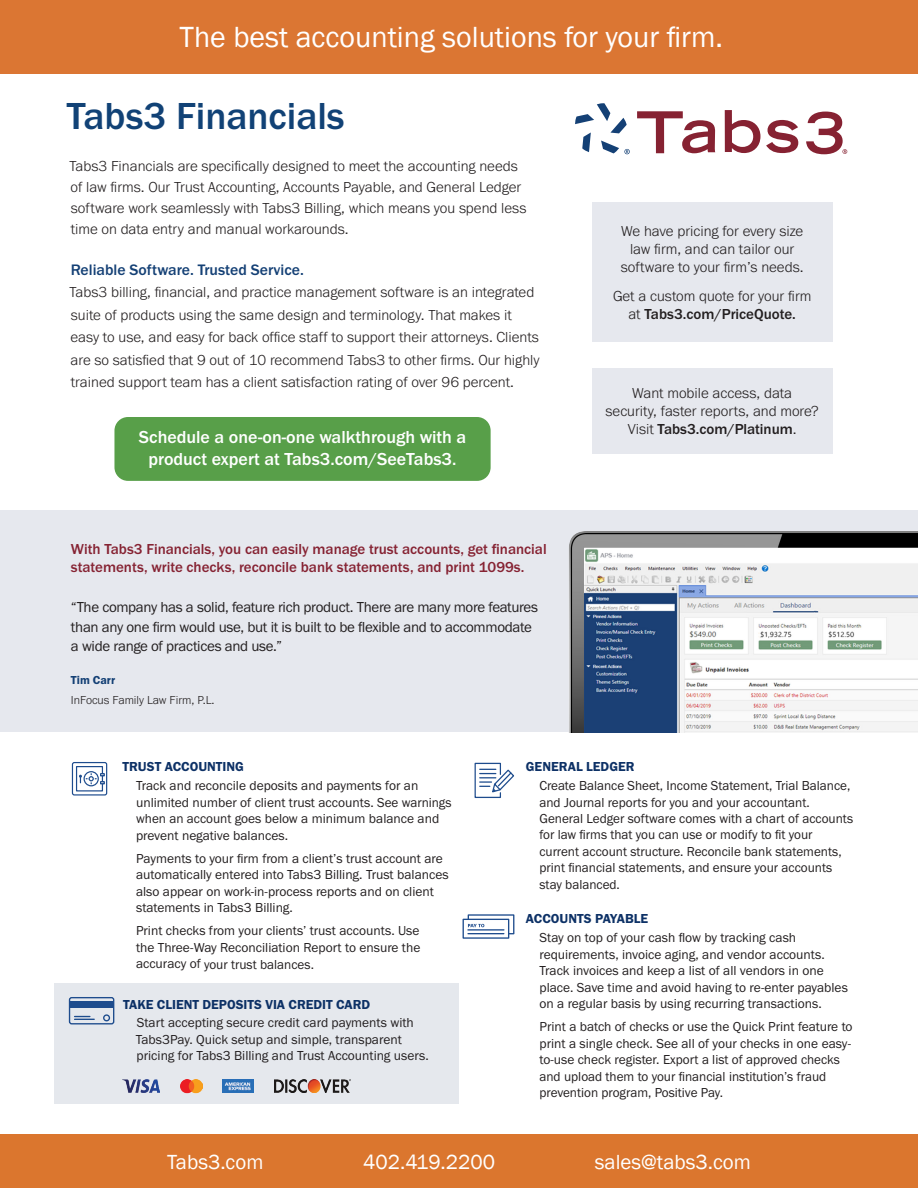
<style>
.page{position:relative;width:918px;height:1188px;background:#fff}
.page>*{position:absolute;margin:0;border:0;box-sizing:border-box;transform-origin:0 0}
.t1{font:500 39px "Franklin Gothic URW";color:#114276}
.t2{font:30px "Franklin Gothic";color:#fff}
.t3{font:21px "Franklin Gothic";color:#fff}
.t4{font:500 18px/21.6px "Franklin Gothic URW";color:#fff;text-align:center}
.t5{font:500 15.75px "Franklin Gothic URW";color:#144075}
.t6{font:300 15px/18px "Franklin Gothic URW";color:#231f20;text-align:center}
.t7{font:15px/19.5px "Franklin Gothic URW Boo";letter-spacing:-.02em;color:#231f20}
.t8{font:500 15px/18px "Franklin Gothic URW";color:#862333}
.t9{font:13.5px/16.5px "Franklin Gothic URW Boo";color:#231f20}
.t10{font:13.5px "Franklin Gothic URW Dem";color:#0d3166}
.t11{font:300 12px "Franklin Gothic URW";color:#231f20}
.t12{font:12px "Franklin Gothic URW Dem";color:#144075}
.s1{font-weight:500}
</style>
<div class="page">
<div style="left:0;top:1134px;width:918px;height:54px;background:#db762e"></div>
<div style="left:0;top:0;width:918px;height:73px;background:#db7633"></div>
<div style="left:114px;top:417px;width:377px;height:64px;background:#589f49;border-radius:14px"></div>
<div style="left:72px;top:762px;width:35px;height:34px;border:1px solid #1e4c8d;border-radius:2px"></div>
<svg style="left:76px;top:766px;width:29px;height:26px"></svg>
<svg style="left:467px;top:914px;width:48px;height:21px"></svg>
<div style="left:463px;top:919px;width:46px;height:20px;border:1px solid #1e4c8d"></div>
<svg style="left:474px;top:762px;width:40px;height:36px"></svg>
<div style="left:54px;top:984px;width:404px;height:120px;background:#e5e8ed"></div>
<img style="left:274px;top:1080px;width:76px;height:13px">
<img style="left:180px;top:1079px;width:22px;height:14px">
<img style="left:123px;top:1080px;width:37px;height:12px">
<img style="left:222px;top:1080px;width:32px;height:13px">
<div style="left:69px;top:997px;width:45px;height:27px;border:1px solid #1e4c8d;border-radius:2px"></div>
<div style="left:70px;top:1001px;width:44px;height:6px;background:#1e4c8d"></div>
<svg style="left:75px;top:1016px;width:19px;height:4px"></svg>
<div style="left:103px;top:1014px;width:7px;height:7px;border:1px solid #1e4c8d;border-radius:50%"></div>
<svg style="left:637px;top:111px;width:78px;height:42px"></svg>
<svg style="left:725px;top:110px;width:73px;height:43px"></svg>
<svg style="left:806px;top:112px;width:41px;height:42px"></svg>
<svg style="left:575px;top:103px;width:55px;height:51px"></svg>
<div style="left:592px;top:369px;width:240px;height:85px;background:#e6e8ee"></div>
<div style="left:592px;top:203px;width:240px;height:139px;background:#e6e8ee"></div>
<div style="left:0;top:510px;width:362px;height:222px;background:#e6e8ee"></div>
<img style="left:362px;top:510px;width:556px;height:222px">
<h2 class="t2" style="left:179px;top:18px;width:545px">The best accounting solutions for your firm.</h2>
<h1 class="t1" style="left:67px;top:92px;width:279px">Tabs3 Financials</h1>
<p class="t6" style="left:70px;top:155px;width:458px;line-height:21px;text-align:left">Tabs3 Financials are specifically designed to meet the accounting needs of law firms. Our Trust Accounting, Accounts Payable, and General Ledger software work seamlessly with Tabs3 Billing, which means you spend less time on data entry and manual workarounds.</p>
<p class="t5" style="left:71px;top:260px;width:235px">Reliable Software. Trusted Service.</p>
<p class="t6" style="left:70px;top:281px;width:471px;line-height:22.5px;text-align:left">Tabs3 billing, financial, and practice management software is an integrated suite of products using the same design and terminology. That makes it easy to use, and easy for back office staff to support their attorneys. Clients are so satisfied that 9 out of 10 recommend Tabs3 to other firms. Our highly trained support team has a client satisfaction rating of over 96 percent.</p>
<h3 class="t4" style="left:139px;top:426px;width:329px">Schedule a one-on-one walkthrough with a product expert at Tabs3.com/SeeTabs3.</h3>
<p class="t8" style="left:71px;top:540px;width:477px">With Tabs3 Financials, you can easily manage trust accounts, get financial statements, write checks, reconcile bank statements, and print 1099s.</p>
<p class="t7" style="left:71px;top:597px;width:469px">“The company has a solid, feature rich product. There are many more features than any one firm would use, but it is built to be flexible and to accommodate a wide range of practices and use.”</p>
<p class="t12" style="left:71px;top:673px;width:46px">Tim Carr</p>
<p class="t11" style="left:71px;top:693px;width:145px">InFocus Family Law Firm, P.L.</p>
<p class="t6" style="left:621px;top:222px;width:184px">We have pricing for every size law firm, and can tailor our software to your firm’s needs.</p>
<p class="t6" style="left:613px;top:287px;width:200px">Get a custom quote for your firm at <span class="s1">Tabs3.com/PriceQuote.</span></p>
<p class="t6" style="left:606px;top:384px;width:215px">Want mobile access, data security, faster reports, and more?<br>Visit <span class="s1">Tabs3.com/Platinum</span>.</p>
<p class="t10" style="left:123px;top:759px;width:123px">TRUST ACCOUNTING</p>
<p class="t9" style="left:136px;top:777px;width:317px">Track and reconcile deposits and payments for an unlimited number of client trust accounts. See warnings when an account goes below a minimum balance and prevent negative balances.</p>
<p class="t9" style="left:136px;top:850px;width:314px">Payments to your firm from a client’s trust account are automatically entered into Tabs3 Billing. Trust balances also appear on work-in-process reports and on client statements in Tabs3 Billing.</p>
<p class="t9" style="left:136px;top:922px;width:286px;text-align:justify">Print checks from your clients’ trust accounts. Use the Three-Way Reconciliation Report to ensure the accuracy of your trust balances.</p>
<p class="t10" style="left:123px;top:996px;width:249px">TAKE CLIENT DEPOSITS VIA CREDIT CARD</p>
<p class="t9" style="left:136px;top:1014px;width:295px">Start accepting secure credit card payments with<br>Tabs3Pay. Quick setup and simple, transparent pricing for Tabs3 Billing and Trust Accounting users.</p>
<p class="t10" style="left:526px;top:759px;width:110px">GENERAL LEDGER</p>
<p class="t9" style="left:539px;top:777px;width:315px">Create Balance Sheet, Income Statement, Trial Balance, and Journal reports for you and your accountant.<br>General Ledger software comes with a chart of accounts for law firms that you can use or modify to fit your current account structure. Reconcile bank statements, print financial statements, and ensure your accounts stay balanced.</p>
<p class="t10" style="left:526px;top:911px;width:124px">ACCOUNTS PAYABLE</p>
<p class="t9" style="left:539px;top:929px;width:310px">Stay on top of your cash flow by tracking cash requirements, invoice aging, and vendor accounts.<br>Track invoices and keep a list of all vendors in one place. Save time and avoid having to re-enter payables on a regular basis by using recurring transactions.</p>
<p class="t9" style="left:539px;top:1018px;width:315px">Print a batch of checks or use the Quick Print feature to print a single check. See all of your checks in one easy&shy;to-use check register. Export a list of approved checks and upload them to your financial institution’s fraud prevention program, Positive Pay.</p>
<h3 class="t3" style="left:167px;top:1149px;width:98px">Tabs3.com</h3>
<h3 class="t3" style="left:363px;top:1149px;width:133px">402.419.2200</h3>
<h3 class="t3" style="left:595px;top:1149px;width:157px">sales@tabs3.com</h3>
</div>
